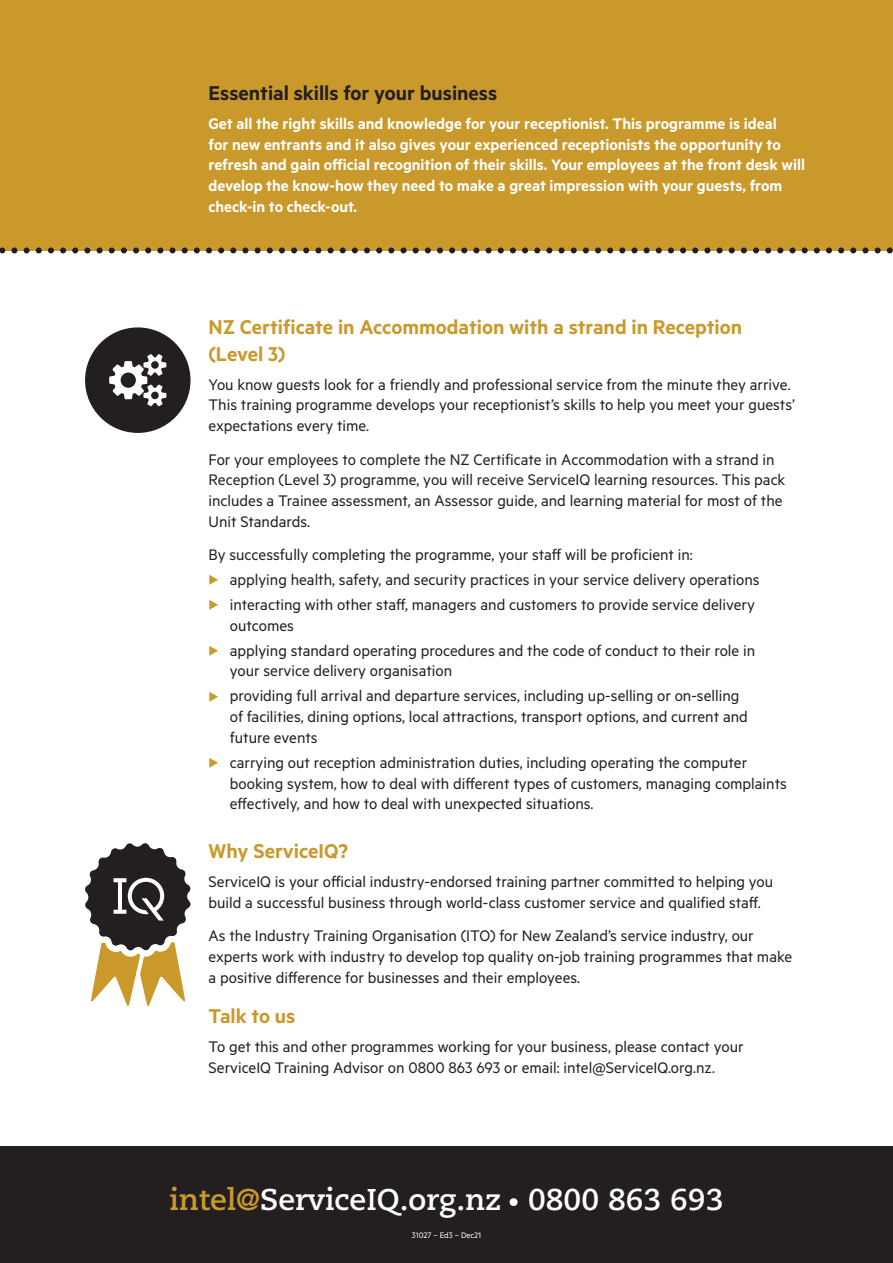
<style>
.page{position:relative;width:893px;height:1263px;background:#fff}
.page>*{position:absolute;margin:0;border:0;box-sizing:border-box;transform-origin:0 0}
.t1{font:700 30px "Caecilia LT Std";color:#fff}
.t2{font:600 22.5px/27px "Metric";color:#c9992b}
.t3{font:600 22.5px "Metric";color:#231f20}
.t4{font:17.25px/20.7px "Metric";color:#231f20}
.t5{font:600 17.25px/20.7px "Metric";color:#fff}
.t6{font:9px "Metric";color:#fff}
.s1{color:#c9992b}
.s2{font-size:22.5px}
</style>
<div class="page">
<div style="left:0;top:1146px;width:893px;height:117px;background:#231f20"></div>
<div style="left:85px;top:327px;width:106px;height:106px;background:#231f20;border-radius:50%"></div>
<svg style="left:109px;top:354px;width:57px;height:52px"></svg>
<svg style="left:85px;top:843px;width:106px;height:163px"></svg>
<div style="left:0;top:0;width:893px;height:251px;background:#c9992b"></div>
<svg style="left:0;top:247px;width:893px;height:6px"></svg>
<h2 class="t3" style="left:209px;top:79px;width:290px">Essential skills for your business</h2>
<p class="t5" style="left:209px;top:113px;width:598px">Get all the right skills and knowledge for your receptionist. This programme is ideal<br>for new entrants and it also gives your experienced receptionists the opportunity to refresh and gain official recognition of their skills. Your employees at the front desk will develop the know-how they need to make a great impression with your guests, from check-in to check-out.</p>
<h2 class="t2" style="left:209px;top:312px;width:535px">NZ Certificate in Accommodation with a strand in Reception (Level 3)</h2>
<p class="t4" style="left:209px;top:373px;width:588px">You know guests look for a friendly and professional service from the minute they arrive.<br>This training programme develops your receptionist’s skills to help you meet your guests’ expectations every time.</p>
<p class="t4" style="left:209px;top:448px;width:578px">For your employees to complete the NZ Certificate in Accommodation with a strand in Reception (Level 3) programme, you will receive ServiceIQ learning resources. This pack includes a Trainee assessment, an Assessor guide, and learning material for most of the Unit Standards.</p>
<p class="t4" style="left:209px;top:544px;width:486px">By successfully completing the programme, your staff will be proficient in:</p>
<p class="t4" style="left:209px;top:569px;width:553px"><span class="s1">◆</span> applying health, safety, and security practices in your service delivery operations</p>
<p class="t4" style="left:230px;top:594px;width:527px;text-indent:-21px"><span class="s1">◆</span> interacting with other staff, managers and customers to provide service delivery outcomes</p>
<p class="t4" style="left:230px;top:639px;width:527px;text-indent:-21px"><span class="s1">◆</span> applying standard operating procedures and the code of conduct to their role in your service delivery organisation</p>
<p class="t4" style="left:230px;top:685px;width:520px;text-indent:-21px"><span class="s1">◆</span> providing full arrival and departure services, including up-selling or on-selling of facilities, dining options, local attractions, transport options, and current and future events</p>
<p class="t4" style="left:230px;top:751px;width:559px;text-indent:-21px"><span class="s1">◆</span> carrying out reception administration duties, including operating the computer booking system, how to deal with different types of customers, managing complaints effectively, and how to deal with unexpected situations.</p>
<h2 class="t2" style="left:209px;top:837px;width:141px">Why ServiceIQ?</h2>
<p class="t4" style="left:209px;top:871px;width:566px">ServiceIQ is your official industry-endorsed training partner committed to helping you build a successful business through world-class customer service and qualified staff.</p>
<p class="t4" style="left:209px;top:925px;width:585px">As the Industry Training Organisation (ITO) for New Zealand’s service industry, our experts work with industry to develop top quality on-job training programmes that make a positive difference for businesses and their employees.</p>
<h2 class="t2" style="left:209px;top:1001px;width:88px">Talk to us</h2>
<p class="t4" style="left:209px;top:1036px;width:537px">To get this and other programmes working for your business, please contact your<br>ServiceIQ Training Advisor on 0800 863 693 or email: intel@ServiceIQ.org.nz.</p>
<h1 class="t1" style="left:169px;top:1182px;width:555px"><span class="s1">intel@</span>ServiceIQ.org.nz <span class="s2">•</span> 0800 863 693</h1>
<p class="t6" style="left:412px;top:1230px;width:71px">31027 – Ed3 – Dec21</p>
</div>
